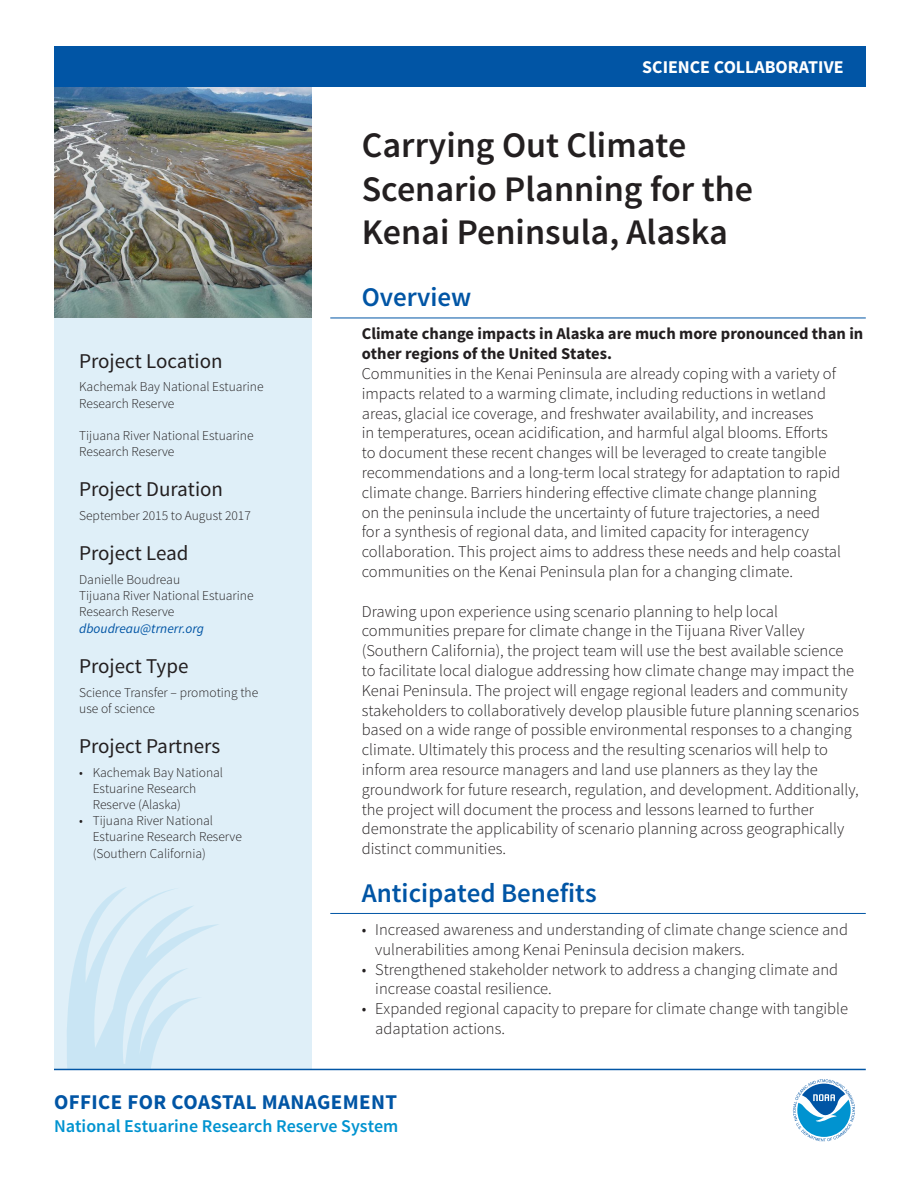
<style>
.page{position:relative;width:918px;height:1188px;background:#fff}
.page>*{position:absolute;margin:0;border:0;box-sizing:border-box;transform-origin:0 0}
.t1{font:600 36px/43.2px "Source Sans Pro";color:#231f20}
.t2{font:600 27px "Source Sans Pro";color:#0155a5}
.h2_side{font:21px "Source Sans Pro";color:#231f20}
.ocm{font:700 21px "Source Sans Pro";letter-spacing:.02em;color:#0155a5}
.nerrs{font:600 18px "Source Sans Pro";color:#0093d0}
.title_header{font:700 18px "Source Sans Pro";color:#fff}
.t3{font:300 16.5px/19.8px "Source Sans Pro";color:#231f20}
.t4{font:700 16.5px/19.8px "Source Sans Pro";color:#231f20}
.p_side{font:300 13.5px/16.2px "Source Sans Pro";color:#231f20}
.p_side-2{font:italic 13.5px "Source Sans Pro";color:#0155a5}
</style>
<div class="page">
<img style="left:54px;top:87px;width:258px;height:232px">
<div style="left:54px;top:46px;width:812px;height:41px;background:#0155a5"></div>
<hr style="left:330px;top:318px;width:536px;height:1px;background:#0155a5">
<hr style="left:330px;top:913px;width:536px;height:1px;background:#0155a5">
<div style="left:54px;top:319px;width:258px;height:750px;background:#dfeff8"></div>
<svg style="left:65px;top:887px;width:155px;height:182px"></svg>
<hr style="left:54px;top:1069px;width:812px;height:1px;background:#0155a5">
<svg style="left:793px;top:1079px;width:62px;height:62px"></svg>
<p class="h2_side" style="left:79px;top:348px;width:145px">Project Location</p>
<p class="p_side" style="left:79px;top:379px;width:186px">Kachemak Bay National Estuarine<br>Research Reserve</p>
<p class="p_side" style="left:79px;top:428px;width:176px">Tijuana River National Estuarine<br>Research Reserve</p>
<p class="h2_side" style="left:79px;top:476px;width:145px">Project Duration</p>
<p class="p_side" style="left:79px;top:508px;width:173px">September 2015 to August 2017</p>
<p class="h2_side" style="left:79px;top:540px;width:111px">Project Lead</p>
<p class="p_side" style="left:79px;top:572px;width:102px">Danielle Boudreau</p>
<p class="p_side" style="left:79px;top:588px;width:176px">Tijuana River National Estuarine<br>Research Reserve</p>
<p class="p_side-2" style="left:79px;top:620px;width:126px">dboudreau@trnerr.org</p>
<p class="h2_side" style="left:79px;top:653px;width:111px">Project Type</p>
<p class="p_side" style="left:79px;top:684px;width:181px">Science Transfer – promoting the use of science</p>
<p class="h2_side" style="left:79px;top:733px;width:142px">Project Partners</p>
<p class="p_side" style="left:93px;top:764px;width:132px;text-indent:-14px">• Kachemak Bay National<br>Estuarine Research<br>Reserve (Alaska)</p>
<p class="p_side" style="left:93px;top:813px;width:151px;text-indent:-14px">• Tijuana River National<br>Estuarine Research Reserve (Southern California)</p>
<p class="title_header" style="left:642px;top:55px;width:203px">SCIENCE COLLABORATIVE</p>
<p class="t1" style="left:362px;top:125px;width:393px">Carrying Out Climate<br>Scenario Planning for the<br>Kenai Peninsula, Alaska</p>
<p class="t2" style="left:362px;top:280px;width:111px">Overview</p>
<p class="t4" style="left:362px;top:325px;width:503px">Climate change impacts in Alaska are much more pronounced than in other regions of the United States.</p>
<p class="t3" style="left:362px;top:364px;width:481px">Communities in the Kenai Peninsula are already coping with a variety of impacts related to a warming climate, including reductions in wetland areas, glacial ice coverage, and freshwater availability, and increases<br>in temperatures, ocean acidification, and harmful algal blooms. Efforts to document these recent changes will be leveraged to create tangible recommendations and a long-term local strategy for adaptation to rapid climate change. Barriers hindering effective climate change planning<br>on the peninsula include the uncertainty of future trajectories, a need for a synthesis of regional data, and limited capacity for interagency collaboration. This project aims to address these needs and help coastal communities on the Kenai Peninsula plan for a changing climate.</p>
<p class="t3" style="left:362px;top:601px;width:499px">Drawing upon experience using scenario planning to help local communities prepare for climate change in the Tijuana River Valley (Southern California), the project team will use the best available science to facilitate local dialogue addressing how climate change may impact the Kenai Peninsula. The project will engage regional leaders and community stakeholders to collaboratively develop plausible future planning scenarios based on a wide range of possible environmental responses to a changing climate. Ultimately this process and the resulting scenarios will help to inform area resource managers and land use planners as they lay the groundwork for future research, regulation, and development. Additionally, the project will document the process and lessons learned to further demonstrate the applicability of scenario planning across geographically distinct communities.</p>
<p class="t2" style="left:362px;top:876px;width:236px">Anticipated Benefits</p>
<p class="t3" style="left:375px;top:920px;width:474px;text-indent:-14px">• Increased awareness and understanding of climate change science and vulnerabilities among Kenai Peninsula decision makers.</p>
<p class="t3" style="left:375px;top:959px;width:464px;text-indent:-14px">• Strengthened stakeholder network to address a changing climate and increase coastal resilience.</p>
<p class="t3" style="left:375px;top:999px;width:474px;text-indent:-14px">• Expanded regional capacity to prepare for climate change with tangible adaptation actions.</p>
<p class="ocm" style="left:54px;top:1088px;width:345px">OFFICE FOR COASTAL MANAGEMENT</p>
<p class="nerrs" style="left:54px;top:1115px;width:346px">National Estuarine Research Reserve System</p>
</div>
